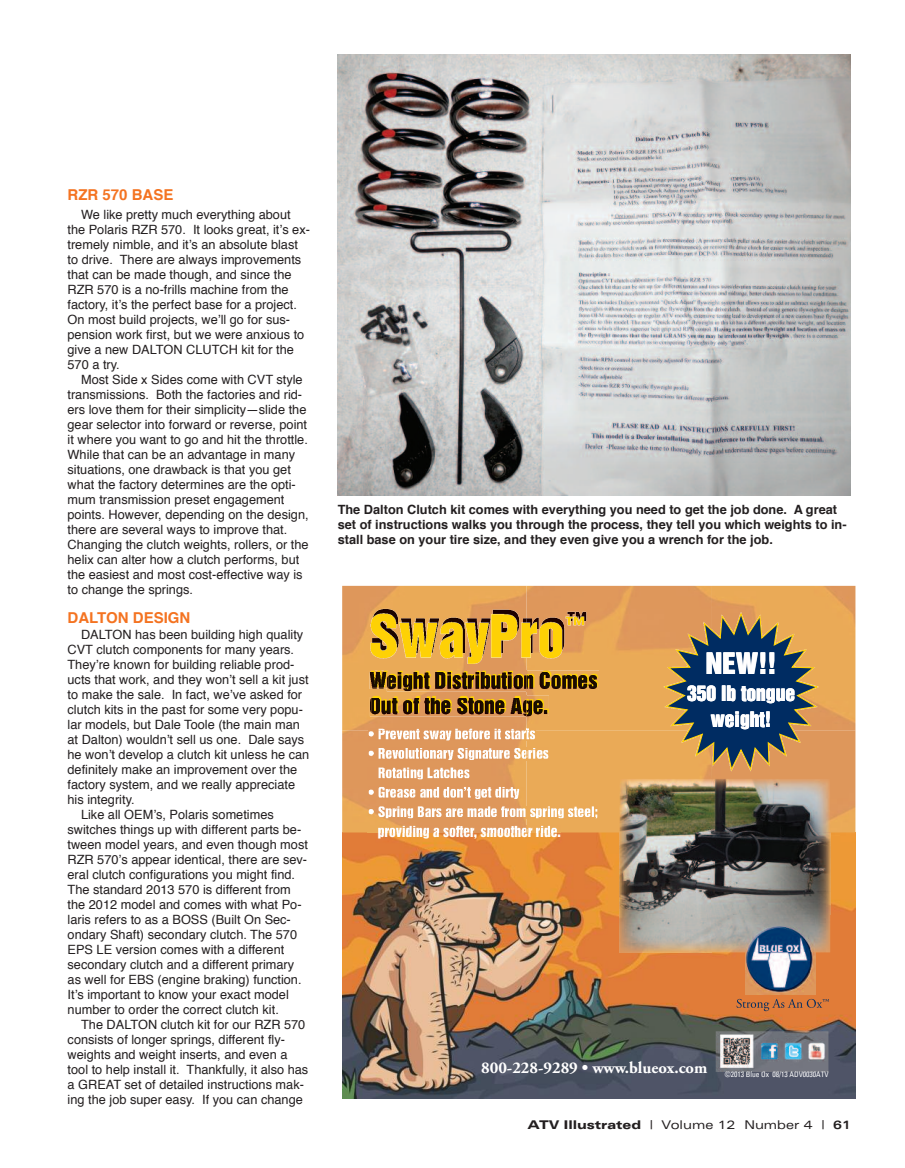
<style>
.page{position:relative;width:905px;height:1168px;background:#fff}
.page>*{position:absolute;margin:0;border:0;box-sizing:border-box;transform-origin:0 0}
.t1{font:27px "Helvetica Inserat";color:#fff}
.t2{font:19.5px/26.4px "Helvetica Inserat";color:#fff;text-align:center}
.t3{font:700 16.5px "Adobe Garamond Pro";color:#fff}
.t4{font:700 15px "Helvetica";color:#f47321}
.t5{font:13.5px "Helvetica Inserat";color:#fff}
.t6{font:12.75px "Helvetica";color:#231f20}
.t7{font:700 12.75px/15px "Helvetica";color:#231f20}
.t8{font:expanded 12px "Univers";color:#231f20}
.t9{font:condensed 7.5px "Univers";color:#fff}
.s1{font-weight:900}
.s2{font-weight:700}
</style>
<div class="page">
<img style="left:337px;top:54px;width:513px;height:441px">
<svg style="left:342px;top:585px;width:514px;height:514px;background:#e4a35c"></svg>
<img style="left:342px;top:832px;width:513px;height:267px">
<svg style="left:370px;top:613px;width:214px;height:51px;background:#d4a32f"></svg>
<svg style="left:661px;top:612px;width:159px;height:151px;background:#5d5d5b"></svg>
<svg style="left:736px;top:999px;width:93px;height:12px"></svg>
<img style="left:381px;top:649px;width:122px;height:7px">
<img style="left:526px;top:670px;width:73px;height:21px">
<img style="left:526px;top:695px;width:23px;height:7px">
<img style="left:342px;top:656px;width:184px;height:176px">
<img style="left:530px;top:625px;width:34px;height:28px">
<img style="left:526px;top:684px;width:15px;height:1px">
<img style="left:526px;top:685px;width:71px;height:3px">
<img style="left:526px;top:700px;width:21px;height:1px">
<img style="left:526px;top:701px;width:21px;height:1px">
<img style="left:526px;top:690px;width:71px;height:1px">
<img style="left:541px;top:684px;width:57px;height:3px">
<img style="left:526px;top:702px;width:165px;height:28px">
<img style="left:790px;top:701px;width:65px;height:29px">
<img style="left:378px;top:738px;width:148px;height:2px">
<img style="left:368px;top:748px;width:158px;height:12px">
<img style="left:378px;top:757px;width:148px;height:3px">
<img style="left:368px;top:767px;width:101px;height:12px">
<img style="left:378px;top:776px;width:91px;height:3px">
<img style="left:368px;top:787px;width:151px;height:12px">
<img style="left:379px;top:796px;width:139px;height:3px">
<img style="left:368px;top:806px;width:158px;height:12px">
<img style="left:379px;top:816px;width:146px;height:2px">
<img style="left:368px;top:825px;width:158px;height:7px">
<img style="left:619px;top:832px;width:211px;height:120px">
<svg style="left:526px;top:728px;width:9px;height:12px"></svg>
<img style="left:526px;top:740px;width:185px;height:92px">
<img style="left:711px;top:763px;width:144px;height:69px">
<img style="left:746px;top:926px;width:69px;height:68px">
<img style="left:715px;top:1031px;width:113px;height:41px">
<p class="t4" style="left:68px;top:188px;width:107px">RZR 570 BASE</p>
<p class="t6" style="left:81px;top:209px;width:211px">We like pretty much everything about</p>
<p class="t6" style="left:67px;top:224px;width:244px">the Polaris RZR 570. It looks great, it’s ex-</p>
<p class="t6" style="left:67px;top:239px;width:232px">tremely nimble, and it’s an absolute blast</p>
<p class="t6" style="left:67px;top:254px;width:235px">to drive. There are always improvements</p>
<p class="t6" style="left:67px;top:269px;width:225px">that can be made though, and since the</p>
<p class="t6" style="left:67px;top:284px;width:223px">RZR 570 is a no-frills machine from the</p>
<p class="t6" style="left:67px;top:299px;width:231px">factory, it’s the perfect base for a project.</p>
<p class="t6" style="left:67px;top:314px;width:224px">On most build projects, we’ll go for sus-</p>
<p class="t6" style="left:67px;top:329px;width:238px">pension work first, but we were anxious to</p>
<p class="t6" style="left:67px;top:344px;width:228px">give a new DALTON CLUTCH kit for the</p>
<p class="t6" style="left:67px;top:359px;width:54px">570 a try.</p>
<p class="t6" style="left:81px;top:374px;width:223px">Most Side x Sides come with CVT style</p>
<p class="t6" style="left:67px;top:389px;width:236px">transmissions. Both the factories and rid-</p>
<p class="t6" style="left:67px;top:404px;width:240px">ers love them for their simplicity—slide the</p>
<p class="t6" style="left:67px;top:419px;width:241px">gear selector into forward or reverse, point</p>
<p class="t6" style="left:67px;top:434px;width:242px">it where you want to go and hit the throttle.</p>
<p class="t6" style="left:67px;top:449px;width:229px">While that can be an advantage in many</p>
<p class="t6" style="left:67px;top:464px;width:225px">situations, one drawback is that you get</p>
<p class="t6" style="left:67px;top:479px;width:230px">what the factory determines are the opti-</p>
<p class="t6" style="left:67px;top:494px;width:218px">mum transmission preset engagement</p>
<p class="t6" style="left:67px;top:509px;width:243px">points. However, depending on the design,</p>
<p class="t6" style="left:67px;top:524px;width:221px">there are several ways to improve that.</p>
<p class="t6" style="left:67px;top:539px;width:242px">Changing the clutch weights, rollers, or the</p>
<p class="t6" style="left:67px;top:554px;width:233px">helix can alter how a clutch performs, but</p>
<p class="t6" style="left:67px;top:569px;width:237px">the easiest and most cost-effective way is</p>
<p class="t6" style="left:67px;top:584px;width:127px">to change the springs.</p>
<p class="t4" style="left:68px;top:611px;width:124px">DALTON DESIGN</p>
<p class="t6" style="left:81px;top:629px;width:224px">DALTON has been building high quality</p>
<p class="t6" style="left:67px;top:644px;width:228px">CVT clutch components for many years.</p>
<p class="t6" style="left:67px;top:659px;width:228px">They’re known for building reliable prod-</p>
<p class="t6" style="left:67px;top:674px;width:242px">ucts that work, and they won’t sell a kit just</p>
<p class="t6" style="left:67px;top:689px;width:236px">to make the sale. In fact, we’ve asked for</p>
<p class="t6" style="left:67px;top:704px;width:237px">clutch kits in the past for some very popu-</p>
<p class="t6" style="left:67px;top:719px;width:234px">lar models, but Dale Toole (the main man</p>
<p class="t6" style="left:67px;top:734px;width:238px">at Dalton) wouldn’t sell us one. Dale says</p>
<p class="t6" style="left:67px;top:749px;width:243px">he won’t develop a clutch kit unless he can</p>
<p class="t6" style="left:67px;top:764px;width:231px">definitely make an improvement over the</p>
<p class="t6" style="left:67px;top:779px;width:229px">factory system, and we really appreciate</p>
<p class="t6" style="left:67px;top:794px;width:69px">his integrity.</p>
<p class="t6" style="left:81px;top:809px;width:194px">Like all OEM’s, Polaris sometimes</p>
<p class="t6" style="left:68px;top:824px;width:235px">switches things up with different parts be-</p>
<p class="t6" style="left:68px;top:839px;width:242px">tween model years, and even though most</p>
<p class="t6" style="left:68px;top:854px;width:241px">RZR 570’s appear identical, there are sev-</p>
<p class="t6" style="left:68px;top:869px;width:229px">eral clutch configurations you might find.</p>
<p class="t6" style="left:68px;top:884px;width:225px">The standard 2013 570 is different from</p>
<p class="t6" style="left:68px;top:899px;width:235px">the 2012 model and comes with what Po-</p>
<p class="t6" style="left:68px;top:914px;width:225px">laris refers to as a BOSS (Built On Sec-</p>
<p class="t6" style="left:68px;top:929px;width:231px">ondary Shaft) secondary clutch. The 570</p>
<p class="t6" style="left:68px;top:944px;width:218px">EPS LE version comes with a different</p>
<p class="t6" style="left:68px;top:959px;width:228px">secondary clutch and a different primary</p>
<p class="t6" style="left:68px;top:974px;width:235px">as well for EBS (engine braking) function.</p>
<p class="t6" style="left:68px;top:989px;width:223px">It’s important to know your exact model</p>
<p class="t6" style="left:68px;top:1004px;width:213px">number to order the correct clutch kit.</p>
<p class="t6" style="left:81px;top:1019px;width:226px">The DALTON clutch kit for our RZR 570</p>
<p class="t6" style="left:68px;top:1034px;width:219px">consists of longer springs, different fly-</p>
<p class="t6" style="left:68px;top:1049px;width:221px">weights and weight inserts, and even a</p>
<p class="t6" style="left:68px;top:1064px;width:242px">tool to help install it. Thankfully, it also has</p>
<p class="t6" style="left:68px;top:1079px;width:238px">a GREAT set of detailed instructions mak-</p>
<p class="t6" style="left:68px;top:1094px;width:237px">ing the job super easy. If you can change</p>
<p class="t7" style="left:337px;top:503px;width:510px">The Dalton Clutch kit comes with everything you need to get the job done. A great set of instructions walks you through the process, they tell you which weights to in&shy;stall base on your tire size, and they even give you a wrench for the job.</p>
<p class="t5" style="left:378px;top:823px;width:184px">providing a softer, smoother ride.</p>
<p class="t1" style="left:705px;top:647px;width:72px">NEW!!</p>
<p class="t2" style="left:687px;top:680px;width:110px">350 lb tongue weight!</p>
<p class="t3" style="left:481px;top:1061px;width:228px">800-228-9289 • www.blueox.com</p>
<p class="t9" style="left:724px;top:1069px;width:105px">©2013 Blue Ox 08/13 ADV0030ATV</p>
<p class="t8" style="left:527px;top:1120px;width:325px"><span class="s1">ATV Illustrated</span> | Volume 12 Number 4 | <span class="s2">61</span></p>
</div>
